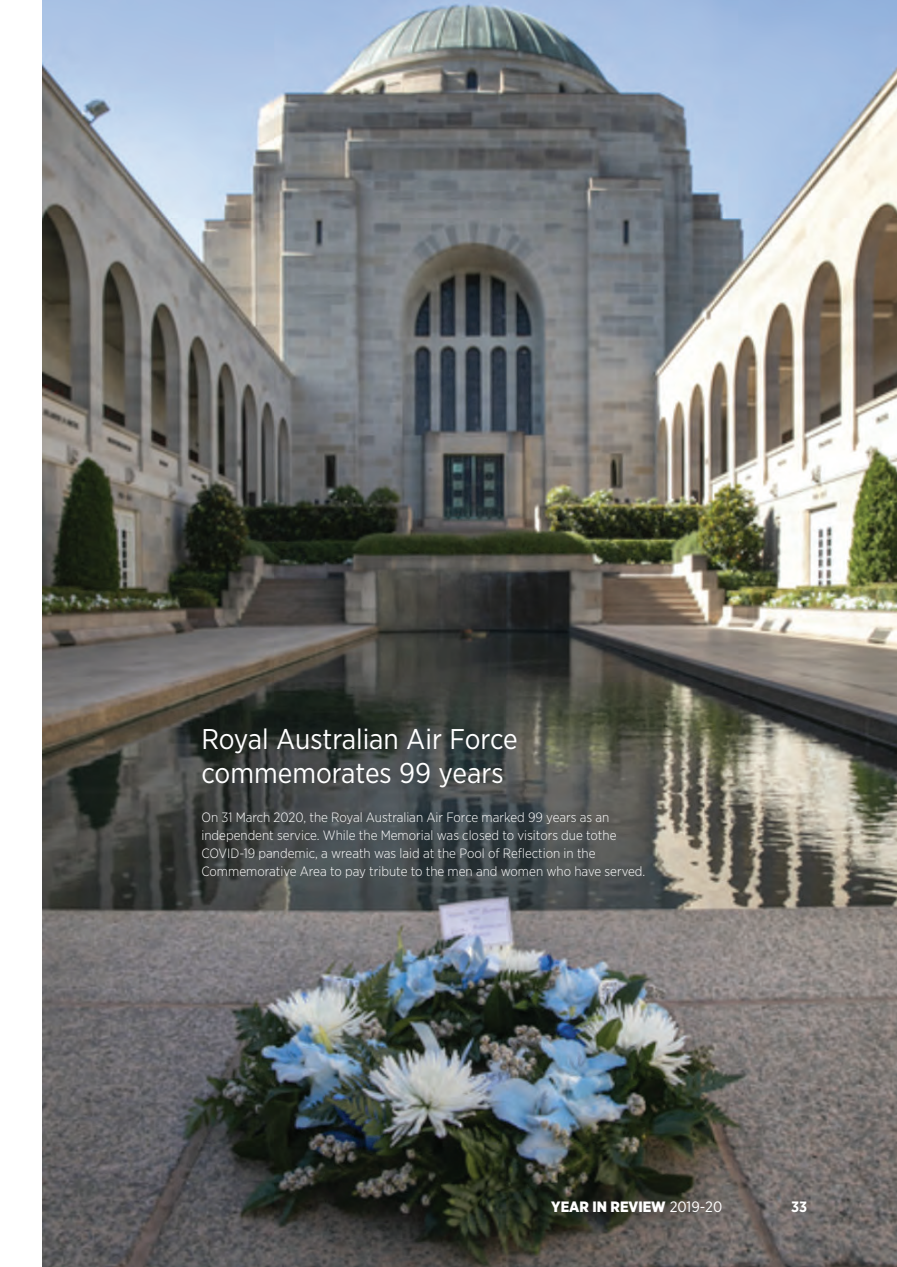
<style>
.page{position:relative;width:897px;height:1267px;background:#fff}
.page>*{position:absolute;margin:0;border:0;box-sizing:border-box;transform-origin:0 0}
.t1{font:28.5px/34.2px "Gotham Narrow";color:#fff}
.t2{font:900 15px "Gotham Narrow";color:#fff}
.t3{font:700 15px "Gotham Narrow";color:#fff}
.t4{font:300 13.5px/18px "Gotham Narrow";color:#fff}
.s1{font-weight:400}
</style>
<div class="page">
<img style="left:43px;top:0;width:854px;height:1266px">
<svg style="left:892px;top:0;width:5px;height:3px"></svg>
<svg style="left:892px;top:1264px;width:5px;height:3px"></svg>
<h1 class="t1" style="left:201px;top:721px;width:318px">Royal Australian Air Force commemorates 99 years</h1>
<p class="t4" style="left:201px;top:808px;width:445px">On 31 March 2020, the Royal Australian Air Force marked 99 years as an independent service. While the Memorial was closed to visitors due tothe COVID-19 pandemic, a wreath was laid at the Pool of Reflection in the Commemorative Area to pay tribute to the men and women who have served.</p>
<p class="t2" style="left:551px;top:1197px;width:172px">YEAR IN REVIEW <span class="s1">2019-20</span></p>
<p class="t3" style="left:791px;top:1197px;width:18px">33</p>
</div>
